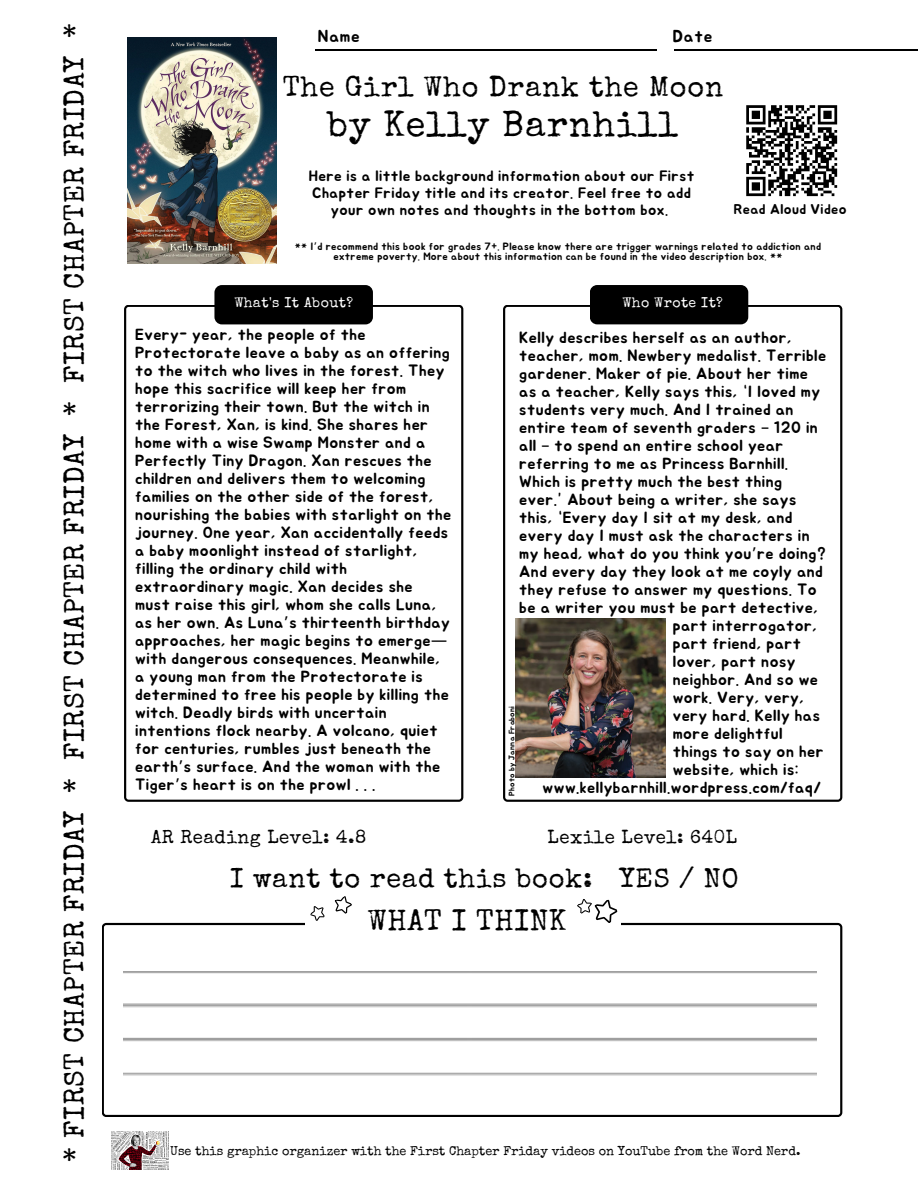
<style>
.page{position:relative;width:918px;height:1188px;background:#fff}
.page>*{position:absolute;margin:0;border:0;box-sizing:border-box;transform-origin:0 0}
.t1{font:36.3px "Special Elite";letter-spacing:.03em;color:#000}
.t2{font:29.7px "Special Elite";letter-spacing:.02em;color:#000}
.t3{font:28.8px "Special Elite";letter-spacing:.03em;color:#000}
.t4{font:28.2px "Special Elite";letter-spacing:.02em;color:#000}
.t5{font:27.15px "Special Elite";letter-spacing:.03em;color:#000}
.t6{font:18.6px "Special Elite";letter-spacing:.03em;color:#000}
.t7{font:16.95px "Jua";letter-spacing:.05em;color:#000}
.t8{font:16.05px/18px "Jua";letter-spacing:.03em;color:#000}
.t9{font:15px/17px "Jua";letter-spacing:.03em;color:#000;text-align:center}
.t10{font:14.1px "Special Elite";letter-spacing:.03em;color:#fff}
.t11{font:14.1px "Jua";letter-spacing:.03em;color:#000}
.t12{font:12.75px "Special Elite";color:#000}
.t13{font:10.5px/10.5px "Jua";letter-spacing:.03em;color:#000;text-align:center}
.t14{font:7.95px "Jua";letter-spacing:.03em;color:#000}
.s1{font-family:"Noto Sans Gurmukhi"}
</style>
<div class="page">
<hr style="left:316px;top:50px;width:341px;height:1px;background:#000">
<hr style="left:674px;top:50px;width:244px;height:1px;background:#000">
<svg style="left:102px;top:923px;width:740px;height:194px"></svg>
<svg style="left:123px;top:971px;width:693px;height:128px"></svg>
<hr style="left:123px;top:1099px;width:693px;height:1px;background:#bfbfbf">
<div style="left:305px;top:880px;width:316px;height:67px;background:#fff"></div>
<svg style="left:577px;top:899px;width:41px;height:24px"></svg>
<svg style="left:310px;top:906px;width:15px;height:15px"></svg>
<svg style="left:334px;top:896px;width:18px;height:18px"></svg>
<svg style="left:124px;top:305px;width:339px;height:497px"></svg>
<svg style="left:503px;top:305px;width:339px;height:497px"></svg>
<div style="left:214px;top:285px;width:159px;height:39px;background:#000;border-radius:7px"></div>
<div style="left:590px;top:285px;width:158px;height:39px;background:#000;border-radius:7px"></div>
<img style="left:112px;top:1132px;width:56px;height:38px">
<img style="left:127px;top:38px;width:150px;height:226px">
<img style="left:516px;top:619px;width:150px;height:158px">
<svg style="left:746px;top:105px;width:92px;height:92px"></svg>
<h6 class="t4" style="left:64px;top:1162px;width:1140px;rotate:-90deg">* FIRST CHAPTER FRIDAY * FIRST CHAPTER FRIDAY * FIRST CHAPTER FRIDAY *</h6>
<h5 class="t7" style="left:318px;top:28px;width:43px">Name</h5>
<h4 class="t7" style="left:673px;top:28px;width:41px">Date</h4>
<h2 class="t3" style="left:283px;top:76px;width:442px">The Girl Who Drank the Moon</h2>
<h2 class="t1" style="left:328px;top:110px;width:352px">by Kelly Barnhill</h2>
<h4 class="t9" style="left:309px;top:168px;width:387px">Here is a little background information about our First<br>Chapter Friday title and its creator. Feel free to add your own notes and thoughts in the bottom box.</h4>
<h1 class="t11" style="left:734px;top:203px;width:114px">Read Aloud Video</h1>
<p class="t13" style="left:295px;top:241px;width:528px">** I<span class="s1">’</span>d recommend this book for grades 7+. Please know there are trigger warnings related to addiction and extreme poverty. More about this information can be found in the video description box. **</p>
<p class="t10" style="left:234px;top:297px;width:120px">What's It About?</p>
<p class="t10" style="left:622px;top:297px;width:102px">Who Wrote It?</p>
<h5 class="t8" style="left:135px;top:326px;width:318px">Every- year, the people of the Protectorate leave a baby as an offering to the witch who lives in the forest. They hope this sacrifice will keep her from terrorizing their town. But the witch in the Forest, Xan, is kind. She shares her home with a wise Swamp Monster and a Perfectly Tiny Dragon. Xan rescues the children and delivers them to welcoming families on the other side of the forest, nourishing the babies with starlight on the journey. One year, Xan accidentally feeds a baby moonlight instead of starlight, filling the ordinary child with extraordinary magic. Xan decides she must raise this girl, whom she calls Luna, as her own. As Luna<span class="s1">’</span>s thirteenth birthday</h5>
<h4 class="t8" style="left:135px;top:632px;width:315px">approaches, her magic begins to emerge<span class="s1">— </span>with dangerous consequences. Meanwhile, a young man from the Protectorate is determined to free his people by killing the witch. Deadly birds with uncertain intentions flock nearby. A volcano, quiet for centuries, rumbles just beneath the earth<span class="s1">’</span>s surface. And the woman with the Tiger<span class="s1">’</span>s heart is on the prowl . . .</h4>
<p class="t8" style="left:519px;top:329px;width:309px">Kelly describes herself as an author, teacher, mom. Newbery medalist. Terrible gardener. Maker of pie. About her time as a teacher, Kelly says this, “I loved my students very much. And I trained an entire team of seventh graders <span class="s1">–</span> 120 in all <span class="s1">–</span> to spend an entire school year referring to me as Princess Barnhill.<br>Which is pretty much the best thing ever.” About being a writer, she says this, “Every day I sit at my desk, and every day I must ask the characters in my head, what do you think you<span class="s1">’</span>re doing?<br>And every day they look at me coyly and</p>
<p class="t8" style="left:519px;top:581px;width:299px">they refuse to answer my questions. To</p>
<p class="t8" style="left:519px;top:599px;width:300px">be a writer you must be part detective,</p>
<p class="t8" style="left:673px;top:617px;width:146px">part interrogator,</p>
<p class="t8" style="left:673px;top:635px;width:130px">part friend, part</p>
<p class="t8" style="left:673px;top:653px;width:124px">lover, part nosy</p>
<p class="t8" style="left:673px;top:671px;width:147px">neighbor. And so we</p>
<p class="t8" style="left:673px;top:689px;width:133px">work. Very, very,</p>
<p class="t8" style="left:673px;top:707px;width:149px">very hard. Kelly has</p>
<p class="t8" style="left:673px;top:725px;width:111px">more delightful</p>
<p class="t8" style="left:673px;top:743px;width:152px">things to say on her</p>
<p class="t8" style="left:673px;top:761px;width:127px">website, which is:</p>
<p class="t14" style="left:508px;top:796px;width:91px;rotate:-90deg">Photo by Janna Fraboni</p>
<p class="t8" style="left:543px;top:779px;width:280px">www.kellybarnhill.wordpress.com/faq/</p>
<h2 class="t6" style="left:151px;top:830px;width:217px">AR Reading Level: 4.8</h2>
<h2 class="t6" style="left:548px;top:830px;width:191px">Lexile Level: 640L</h2>
<p class="t5" style="left:230px;top:867px;width:510px">I want to read this book: YES / NO</p>
<h3 class="t2" style="left:368px;top:909px;width:200px">WHAT I THINK</h3>
<h3 class="t12" style="left:170px;top:1146px;width:632px">Use this graphic organizer with the First Chapter Friday videos on YouTube from the Word Nerd.</h3>
</div>
